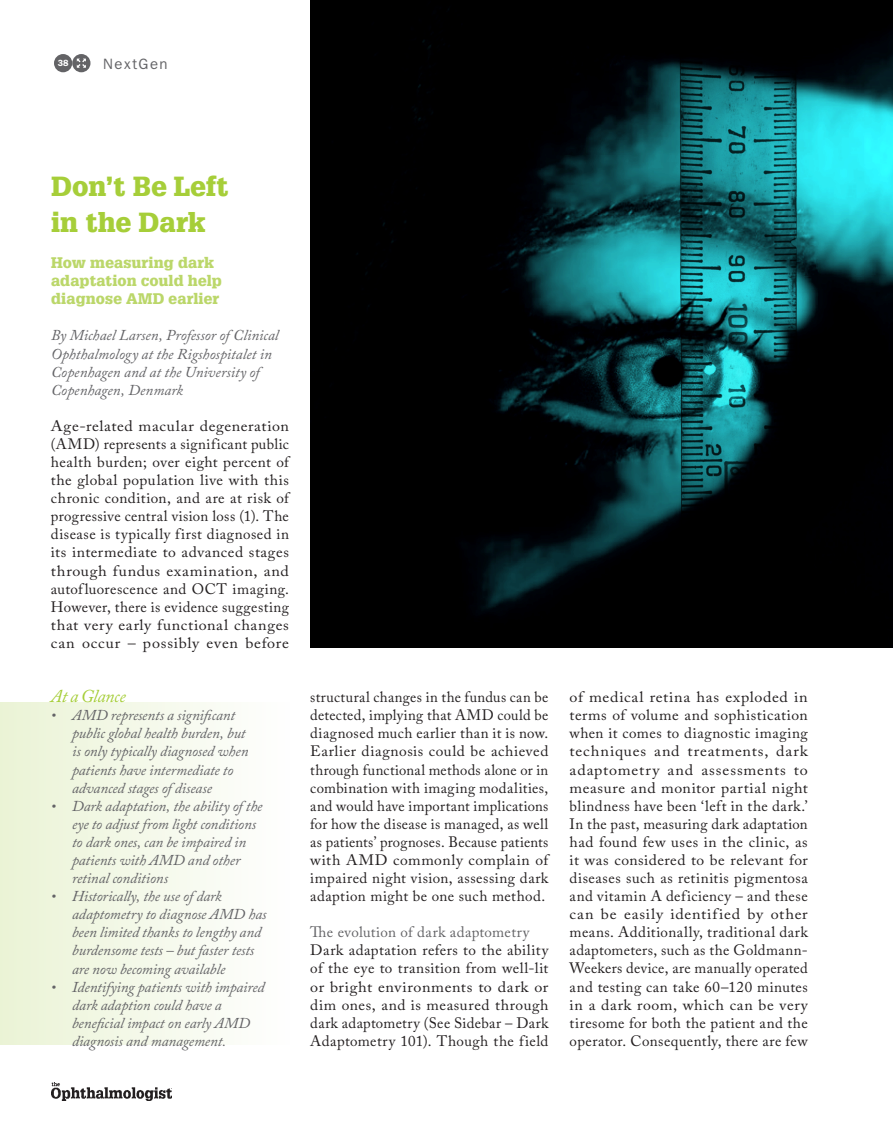
<style>
.page{position:relative;width:893px;height:1132px;background:#fff}
.page>*{position:absolute;margin:0;border:0;box-sizing:border-box;transform-origin:0 0}
.t1{font:900 27px/36px "Glypha LT Std";letter-spacing:.005em;color:#a6ce39}
.t2{font:italic 18px "Adobe Caslon Pro";letter-spacing:-.02em;color:#a6ce39}
.t3{font:15px/18px "Adobe Caslon Pro";letter-spacing:.03em;color:#231f20;text-align:justify;scale:1.07 1}
.t4{font:italic 15px/18.1px "Adobe Caslon Pro";letter-spacing:-.005em;color:#636366}
.t5{font:15px/18px "Adobe Caslon Pro";letter-spacing:.03em;color:#231f20;text-align:justify}
.t6{font:900 15px/18px "Glypha LT Std";letter-spacing:.015em;color:#bbd76a}
.t7{font:15px "Adobe Caslon Pro";letter-spacing:.015em;color:#636366}
.t8{font:15px "ITC Franklin Gothic Std";letter-spacing:.1em;color:#636366}
.t9{font:600 9px "ITC Franklin Gothic Std";color:#fff}
</style>
<div class="page">
<img style="left:51px;top:1082px;width:121px;height:17px">
<div style="left:54px;top:54px;width:18px;height:18px;background:#636366;border-radius:50%"></div>
<div style="left:72px;top:54px;width:18px;height:18px;background:#636366;border-radius:50%"></div>
<svg style="left:77px;top:59px;width:9px;height:9px"></svg>
<div style="left:0;top:702px;width:289px;height:342px;background:linear-gradient(to right,#eaf3d5,#fefefe)"></div>
<div style="left:310px;top:0;width:583px;height:647px;background:#000"></div>
<img style="left:479px;top:41px;width:414px;height:570px">
<p class="t9" style="left:58px;top:58px;width:12px">38</p>
<p class="t8" style="left:103px;top:55px;width:66px">NextGen</p>
<h1 class="t1" style="left:51px;top:168px;width:179px">Don’t Be Left in the Dark</h1>
<p class="t6" style="left:51px;top:254px;width:172px">How measuring dark adaptation could help diagnose AMD earlier</p>
<p class="t4" style="left:51px;top:326px;width:229px">By Michael Larsen, Professor of Clinical Ophthalmology at the Rigshospitalet in Copenhagen and at the University of Copenhagen, Denmark</p>
<p class="t3" style="left:51px;top:416px;width:224px">Age-related macular degeneration (AMD) represents a significant public health burden; over eight percent of the global population live with this chronic condition, and are at risk of progressive central vision loss (1). The disease is typically first diagnosed in its intermediate to advanced stages through fundus examination, and autofluorescence and OCT imaging.<br>However, there is evidence suggesting that very early functional changes can occur – possibly even before</p>
<p class="t2" style="left:51px;top:685px;width:76px">At a Glance</p>
<p class="t4" style="left:72px;top:705px;width:178px;text-indent:-21px">• AMD represents a significant public global health burden, but is only typically diagnosed when patients have intermediate to advanced stages of disease</p>
<p class="t4" style="left:72px;top:796px;width:192px;text-indent:-21px">• Dark adaptation, the ability of the eye to adjust from light conditions to dark ones, can be impaired in patients with AMD and other retinal conditions</p>
<p class="t4" style="left:72px;top:886px;width:196px;text-indent:-21px">• Historically, the use of dark adaptometry to diagnose AMD has been limited thanks to lengthy and burdensome tests – but faster tests are now becoming available</p>
<p class="t4" style="left:72px;top:977px;width:194px;text-indent:-21px">• Identifying patients with impaired dark adaption could have a beneficial impact on early AMD diagnosis and management.</p>
<p class="t5" style="left:310px;top:687px;width:240px">structural changes in the fundus can be detected, implying that AMD could be diagnosed much earlier than it is now.<br>Earlier diagnosis could be achieved through functional methods alone or in combination with imaging modalities, and would have important implications for how the disease is managed, as well as patients’ prognoses. Because patients with AMD commonly complain of impaired night vision, assessing dark adaption might be one such method.</p>
<p class="t7" style="left:310px;top:923px;width:221px">The evolution of dark adaptometry</p>
<p class="t5" style="left:310px;top:940px;width:240px">Dark adaptation refers to the ability of the eye to transition from well-lit or bright environments to dark or dim ones, and is measured through dark adaptometry (See Sidebar – Dark Adaptometry 101). Though the field</p>
<p class="t3" style="left:570px;top:687px;width:224px">of medical retina has exploded in terms of volume and sophistication when it comes to diagnostic imaging techniques and treatments, dark adaptometry and assessments to measure and monitor partial night blindness have been ‘left in the dark.’ In the past, measuring dark adaptation had found few uses in the clinic, as it was considered to be relevant for diseases such as retinitis pigmentosa and vitamin A deficiency – and these can be easily identified by other means. Additionally, traditional dark adaptometers, such as the Goldmann-Weekers device, are manually operated and testing can take 60–120 minutes in a dark room, which can be very tiresome for both the patient and the operator. Consequently, there are few</p>
</div>
